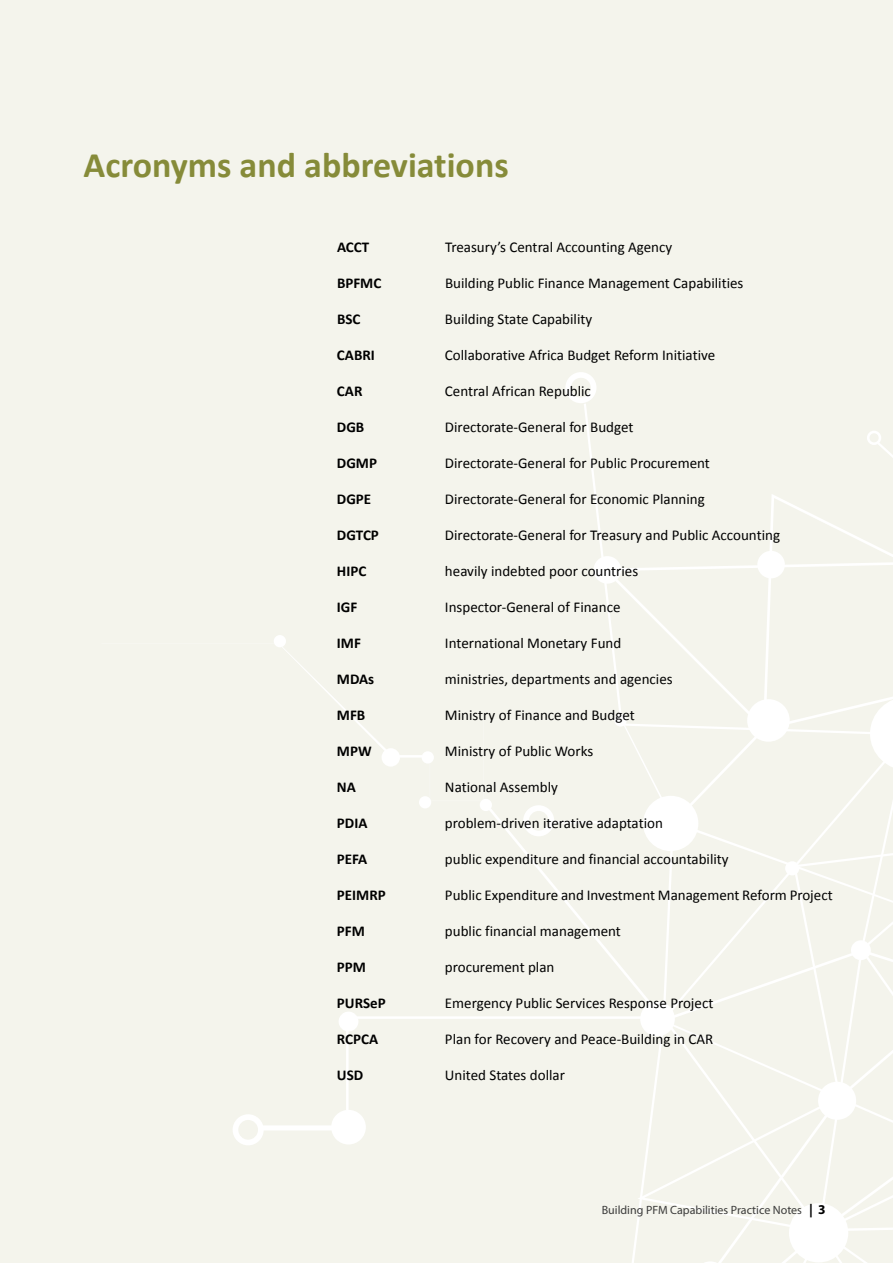
<style>
.page{position:relative;width:893px;height:1263px;background:#f4f4ec}
.page>*{position:absolute;margin:0;border:0;box-sizing:border-box;transform-origin:0 0}
.t1{font:700 36px "Calibri";color:#868b39}
.t2{font:15px "Calibri";color:#000}
.t3{font:700 15px "Calibri";color:#000}
.t4{font:12px "Myriad Pro";color:#3c3c3b}
.s1{font-weight:700;font-size:13.5px;color:#000}
</style>
<div class="page">
<svg style="left:264px;top:1016px;width:220px;height:128px"></svg>
<svg style="left:603px;top:494px;width:290px;height:769px"></svg>
<svg style="left:484px;top:809px;width:153px;height:213px"></svg>
<svg style="left:637px;top:996px;width:256px;height:267px"></svg>
<div style="left:747px;top:699px;width:43px;height:43px;background:#fff;border-radius:50%"></div>
<div style="left:640px;top:1001px;width:35px;height:35px;background:#fff;border-radius:50%"></div>
<div style="left:331px;top:1110px;width:35px;height:34px;background:#fff;border-radius:50%"></div>
<div style="left:480px;top:799px;width:12px;height:12px;background:#fff;border-radius:50%"></div>
<div style="left:419px;top:796px;width:12px;height:12px;background:#fff;border-radius:50%"></div>
<div style="left:422px;top:751px;width:12px;height:12px;background:#fff;border-radius:50%"></div>
<div style="left:382px;top:748px;width:18px;height:19px;background:#fff;border-radius:50%"></div>
<div style="left:274px;top:635px;width:12px;height:12px;background:#fff;border-radius:50%"></div>
<div style="left:614px;top:714px;width:13px;height:12px;background:#fff;border-radius:50%"></div>
<div style="left:339px;top:1011px;width:19px;height:20px;background:#fff;border-radius:50%"></div>
<svg style="left:694px;top:1195px;width:199px;height:68px"></svg>
<div style="left:818px;top:1082px;width:38px;height:38px;background:#fff;border-radius:50%"></div>
<div style="left:789px;top:1203px;width:59px;height:59px;background:#fff;border-radius:50%"></div>
<div style="left:594px;top:556px;width:27px;height:28px;background:#fff;border-radius:50%"></div>
<div style="left:757px;top:551px;width:28px;height:27px;background:#fff;border-radius:50%"></div>
<svg style="left:870px;top:696px;width:23px;height:75px"></svg>
<svg style="left:867px;top:431px;width:14px;height:14px"></svg>
<svg style="left:523px;top:799px;width:370px;height:197px"></svg>
<svg style="left:565px;top:372px;width:31px;height:31px"></svg>
<svg style="left:233px;top:1114px;width:31px;height:31px"></svg>
<h1 class="t1" style="left:84px;top:142px;width:427px">Acronyms and abbreviations</h1>
<p class="t3" style="left:337px;top:237px;width:34px">ACCT</p>
<p class="t2" style="left:445px;top:238px;width:229px">Treasury’s Central Accounting Agency</p>
<p class="t3" style="left:337px;top:273px;width:46px">BPFMC</p>
<p class="t2" style="left:445px;top:274px;width:300px">Building Public Finance Management Capabilities</p>
<p class="t3" style="left:337px;top:309px;width:25px">BSC</p>
<p class="t2" style="left:445px;top:310px;width:149px">Building State Capability</p>
<p class="t3" style="left:337px;top:345px;width:39px">CABRI</p>
<p class="t2" style="left:445px;top:346px;width:272px">Collaborative Africa Budget Reform Initiative</p>
<p class="t3" style="left:337px;top:381px;width:27px">CAR</p>
<p class="t2" style="left:445px;top:382px;width:147px">Central African Republic</p>
<p class="t3" style="left:337px;top:417px;width:29px">DGB</p>
<p class="t2" style="left:445px;top:418px;width:190px">Directorate-General for Budget</p>
<p class="t3" style="left:337px;top:453px;width:42px">DGMP</p>
<p class="t2" style="left:445px;top:454px;width:266px">Directorate-General for Public Procurement</p>
<p class="t3" style="left:337px;top:489px;width:36px">DGPE</p>
<p class="t2" style="left:445px;top:490px;width:261px">Directorate-General for Economic Planning</p>
<p class="t3" style="left:337px;top:525px;width:43px">DGTCP</p>
<p class="t2" style="left:445px;top:526px;width:337px">Directorate-General for Treasury and Public Accounting</p>
<p class="t3" style="left:337px;top:561px;width:31px">HIPC</p>
<p class="t2" style="left:445px;top:562px;width:195px">heavily indebted poor countries</p>
<p class="t3" style="left:337px;top:597px;width:22px">IGF</p>
<p class="t2" style="left:445px;top:598px;width:177px">Inspector-General of Finance</p>
<p class="t3" style="left:337px;top:633px;width:26px">IMF</p>
<p class="t2" style="left:445px;top:634px;width:178px">International Monetary Fund</p>
<p class="t3" style="left:337px;top:669px;width:39px">MDAs</p>
<p class="t2" style="left:445px;top:670px;width:229px">ministries, departments and agencies</p>
<p class="t3" style="left:337px;top:705px;width:30px">MFB</p>
<p class="t2" style="left:445px;top:706px;width:191px">Ministry of Finance and Budget</p>
<p class="t3" style="left:337px;top:741px;width:36px">MPW</p>
<p class="t2" style="left:445px;top:742px;width:150px">Ministry of Public Works</p>
<p class="t3" style="left:337px;top:777px;width:20px">NA</p>
<p class="t2" style="left:445px;top:778px;width:114px">National Assembly</p>
<p class="t3" style="left:337px;top:813px;width:32px">PDIA</p>
<p class="t2" style="left:445px;top:814px;width:219px">problem-driven iterative adaptation</p>
<p class="t3" style="left:337px;top:849px;width:32px">PEFA</p>
<p class="t2" style="left:445px;top:850px;width:285px">public expenditure and financial accountability</p>
<p class="t3" style="left:337px;top:885px;width:50px">PEIMRP</p>
<p class="t2" style="left:445px;top:886px;width:389px">Public Expenditure and Investment Management Reform Project</p>
<p class="t3" style="left:337px;top:921px;width:29px">PFM</p>
<p class="t2" style="left:445px;top:922px;width:177px">public financial management</p>
<p class="t3" style="left:337px;top:957px;width:31px">PPM</p>
<p class="t2" style="left:445px;top:958px;width:111px">procurement plan</p>
<p class="t3" style="left:337px;top:993px;width:50px">PURSeP</p>
<p class="t2" style="left:445px;top:994px;width:270px">Emergency Public Services Response Project</p>
<p class="t3" style="left:337px;top:1029px;width:43px">RCPCA</p>
<p class="t2" style="left:445px;top:1030px;width:270px">Plan for Recovery and Peace-Building in CAR</p>
<p class="t3" style="left:337px;top:1065px;width:28px">USD</p>
<p class="t2" style="left:445px;top:1066px;width:121px">United States dollar</p>
<p class="t4" style="left:602px;top:1202px;width:226px">Building PFM Capabilities Practice Notes <span class="s1">| 3</span></p>
</div>
